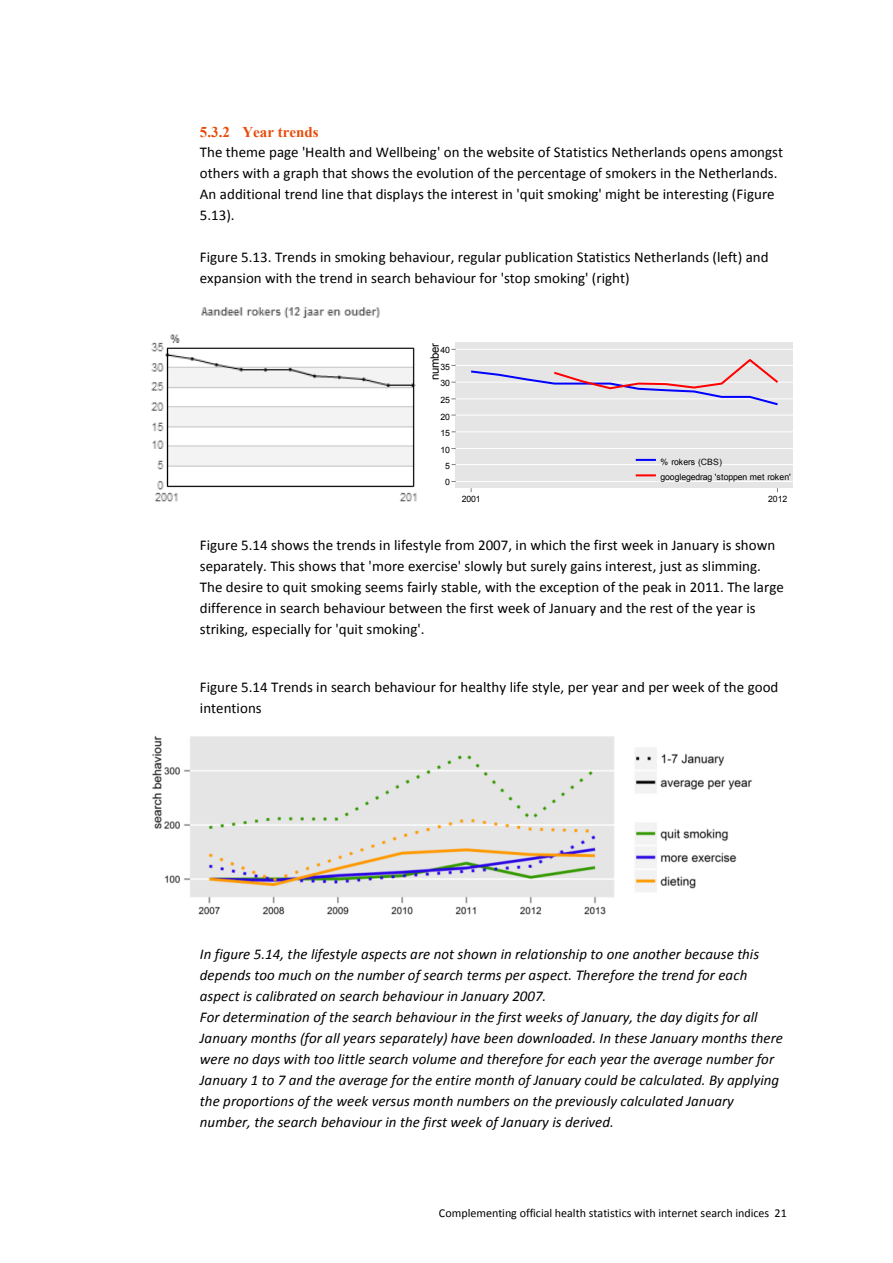
<style>
.page{position:relative;width:893px;height:1263px;background:#fff}
.page>*{position:absolute;margin:0;border:0;box-sizing:border-box;transform-origin:0 0}
.t1{font:15px/21px "+Calibri";color:#000}
.t2{font:italic 15px/21px "+Calibri";letter-spacing:.005em;color:#000}
.t3{font:700 15px "Times New Roman";color:#e94c0a}
.t4{font:12px "+Calibri";letter-spacing:-.005em;color:#000}
.t5{font:11.4px "Arial";letter-spacing:-.02em;color:#000}
.t6{font:8.7px/15.5px "Arial";letter-spacing:-.02em;color:#000}
</style>
<div class="page">
<img style="left:151px;top:307px;width:266px;height:195px">
<img style="left:152px;top:735px;width:601px;height:180px">
<div style="left:455px;top:343px;width:338px;height:145px;background:#e5e5e5"></div>
<hr style="left:455px;top:481px;width:338px;height:1px;background:#fff">
<hr style="left:455px;top:464px;width:338px;height:1px;background:#fff">
<hr style="left:455px;top:448px;width:338px;height:1px;background:#fff">
<hr style="left:455px;top:431px;width:338px;height:1px;background:#fff">
<hr style="left:455px;top:415px;width:338px;height:1px;background:#fff">
<hr style="left:455px;top:399px;width:338px;height:1px;background:#fff">
<hr style="left:455px;top:382px;width:338px;height:1px;background:#fff">
<hr style="left:455px;top:365px;width:338px;height:1px;background:#fff">
<hr style="left:455px;top:349px;width:338px;height:1px;background:#fff">
<svg style="left:469px;top:359px;width:311px;height:47px"></svg>
<hr style="left:635px;top:459px;width:21px;height:2px;background:#00f">
<hr style="left:635px;top:474px;width:21px;height:2px;background:#f00">
<p class="t3" style="left:200px;top:124px;width:120px">5.3.2 Year trends</p>
<p class="t1" style="left:200px;top:143px;width:584px">The theme page 'Health and Wellbeing' on the website of Statistics Netherlands opens amongst others with a graph that shows the evolution of the percentage of smokers in the Netherlands.<br>An additional trend line that displays the interest in 'quit smoking' might be interesting (Figure 5.13).</p>
<p class="t1" style="left:200px;top:248px;width:570px">Figure 5.13. Trends in smoking behaviour, regular publication Statistics Netherlands (left) and expansion with the trend in search behaviour for 'stop smoking' (right)</p>
<p class="t5" style="left:428px;top:380px;width:39px;rotate:-90deg">number</p>
<p class="t6" style="left:440px;top:343px;width:11px">40</p>
<p class="t6" style="left:440px;top:359px;width:11px">35</p>
<p class="t6" style="left:440px;top:375px;width:11px">30</p>
<p class="t6" style="left:440px;top:392px;width:11px">25</p>
<p class="t6" style="left:440px;top:409px;width:11px">20</p>
<p class="t6" style="left:440px;top:425px;width:11px">15</p>
<p class="t6" style="left:440px;top:442px;width:11px">10</p>
<p class="t6" style="left:445px;top:459px;width:6px">5</p>
<p class="t6" style="left:445px;top:475px;width:6px">0</p>
<p class="t6" style="left:660px;top:454px;width:132px">% rokers (CBS)<br>googlegedrag 'stoppen met roken'</p>
<p class="t6" style="left:462px;top:492px;width:20px">2001</p>
<p class="t6" style="left:768px;top:492px;width:21px">2012</p>
<p class="t1" style="left:200px;top:536px;width:585px">Figure 5.14 shows the trends in lifestyle from 2007, in which the first week in January is shown separately. This shows that 'more exercise' slowly but surely gains interest, just as slimming.<br>The desire to quit smoking seems fairly stable, with the exception of the peak in 2011. The large difference in search behaviour between the first week of January and the rest of the year is striking, especially for 'quit smoking'.</p>
<p class="t1" style="left:200px;top:678px;width:580px">Figure 5.14 Trends in search behaviour for healthy life style, per year and per week of the good intentions</p>
<p class="t2" style="left:200px;top:945px;width:584px">In figure 5.14, the lifestyle aspects are not shown in relationship to one another because this depends too much on the number of search terms per aspect. Therefore the trend for each aspect is calibrated on search behaviour in January 2007.<br>For determination of the search behaviour in the first weeks of January, the day digits for all January months (for all years separately) have been downloaded. In these January months there were no days with too little search volume and therefore for each year the average number for January 1 to 7 and the average for the entire month of January could be calculated. By applying the proportions of the week versus month numbers on the previously calculated January number, the search behaviour in the first week of January is derived.</p>
<p class="t4" style="left:439px;top:1208px;width:349px">Complementing official health statistics with internet search indices 21</p>
</div>
